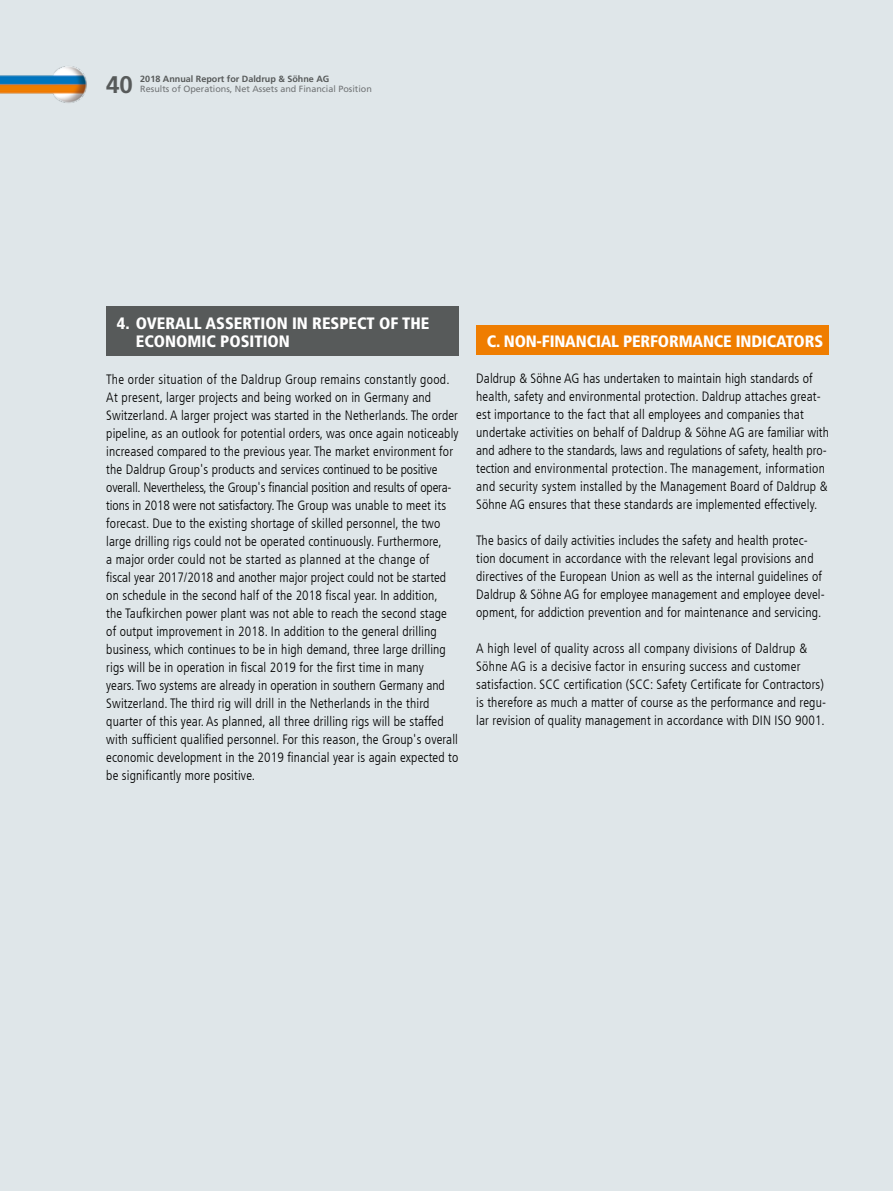
<style>
.page{position:relative;width:893px;height:1191px;background:#dfe6e9}
.page>*{position:absolute;margin:0;border:0;box-sizing:border-box;transform-origin:0 0}
.t1{font:700 24px "Frutiger LT Com";color:#575a5a}
.t2{font:900 condensed 16.5px/18px "Frutiger LT Com";color:#fff}
.t3{font:300 condensed 13.5px/18px "Frutiger LT Com";letter-spacing:.01em;color:#000}
.t4{font:9px "Frutiger LT Com";color:#727577}
.t5{font:700 9px "Frutiger LT Com";color:#575a5a}
</style>
<div class="page">
<img style="left:0;top:66px;width:87px;height:37px">
<div style="left:106px;top:306px;width:353px;height:49px;background:#575a5a"></div>
<div style="left:476px;top:325px;width:353px;height:30px;background:#ef7d00"></div>
<h1 class="t1" style="left:106px;top:70px;width:28px">40</h1>
<p class="t5" style="left:140px;top:74px;width:191px">2018 Annual Report for Daldrup &amp; Söhne AG</p>
<p class="t4" style="left:140px;top:84px;width:233px">Results of Operations, Net Assets and Financial Position</p>
<p class="t2" style="left:136px;top:314px;width:295px;text-indent:-19px">4. OVERALL ASSERTION IN RESPECT OF THE<br>ECONOMIC POSITION</p>
<p class="t3" style="left:106px;top:370px;width:354px">The order situation of the Daldrup Group remains constantly good.<br>At present, larger projects and being worked on in Germany and Switzerland. A larger project was started in the Netherlands. The order pipeline, as an outlook for potential orders, was once again noticeably increased compared to the previous year. The market environment for the Daldrup Group's products and services continued to be positive overall. Nevertheless, the Group's financial position and results of opera&shy;tions in 2018 were not satisfactory. The Group was unable to meet its forecast. Due to the existing shortage of skilled personnel, the two large drilling rigs could not be operated continuously. Furthermore,<br>a major order could not be started as planned at the change of<br>fiscal year 2017/2018 and another major project could not be started on schedule in the second half of the 2018 fiscal year. In addition,<br>the Taufkirchen power plant was not able to reach the second stage of output improvement in 2018. In addition to the general drilling business, which continues to be in high demand, three large drilling rigs will be in operation in fiscal 2019 for the first time in many<br>years. Two systems are already in operation in southern Germany and Switzerland. The third rig will drill in the Netherlands in the third quarter of this year. As planned, all three drilling rigs will be staffed with sufficient qualified personnel. For this reason, the Group's overall economic development in the 2019 financial year is again expected to be significantly more positive.</p>
<p class="t2" style="left:487px;top:332px;width:338px">C. NON-FINANCIAL PERFORMANCE INDICATORS</p>
<p class="t3" style="left:476px;top:370px;width:354px">Daldrup &amp; Söhne AG has undertaken to maintain high standards of health, safety and environmental protection. Daldrup attaches great&shy;est importance to the fact that all employees and companies that undertake activities on behalf of Daldrup &amp; Söhne AG are familiar with and adhere to the standards, laws and regulations of safety, health pro&shy;tection and environmental protection. The management, information and security system installed by the Management Board of Daldrup &amp; Söhne AG ensures that these standards are implemented effectively.</p>
<p class="t3" style="left:476px;top:532px;width:350px">The basics of daily activities includes the safety and health protec&shy;tion document in accordance with the relevant legal provisions and directives of the European Union as well as the internal guidelines of Daldrup &amp; Söhne AG for employee management and employee devel&shy;opment, for addiction prevention and for maintenance and servicing.</p>
<p class="t3" style="left:476px;top:640px;width:351px">A high level of quality across all company divisions of Daldrup &amp; Söhne AG is a decisive factor in ensuring success and customer satisfaction. SCC certification (SCC: Safety Certificate for Contractors) is therefore as much a matter of course as the performance and regu&shy;lar revision of quality management in accordance with DIN ISO 9001.</p>
</div>
